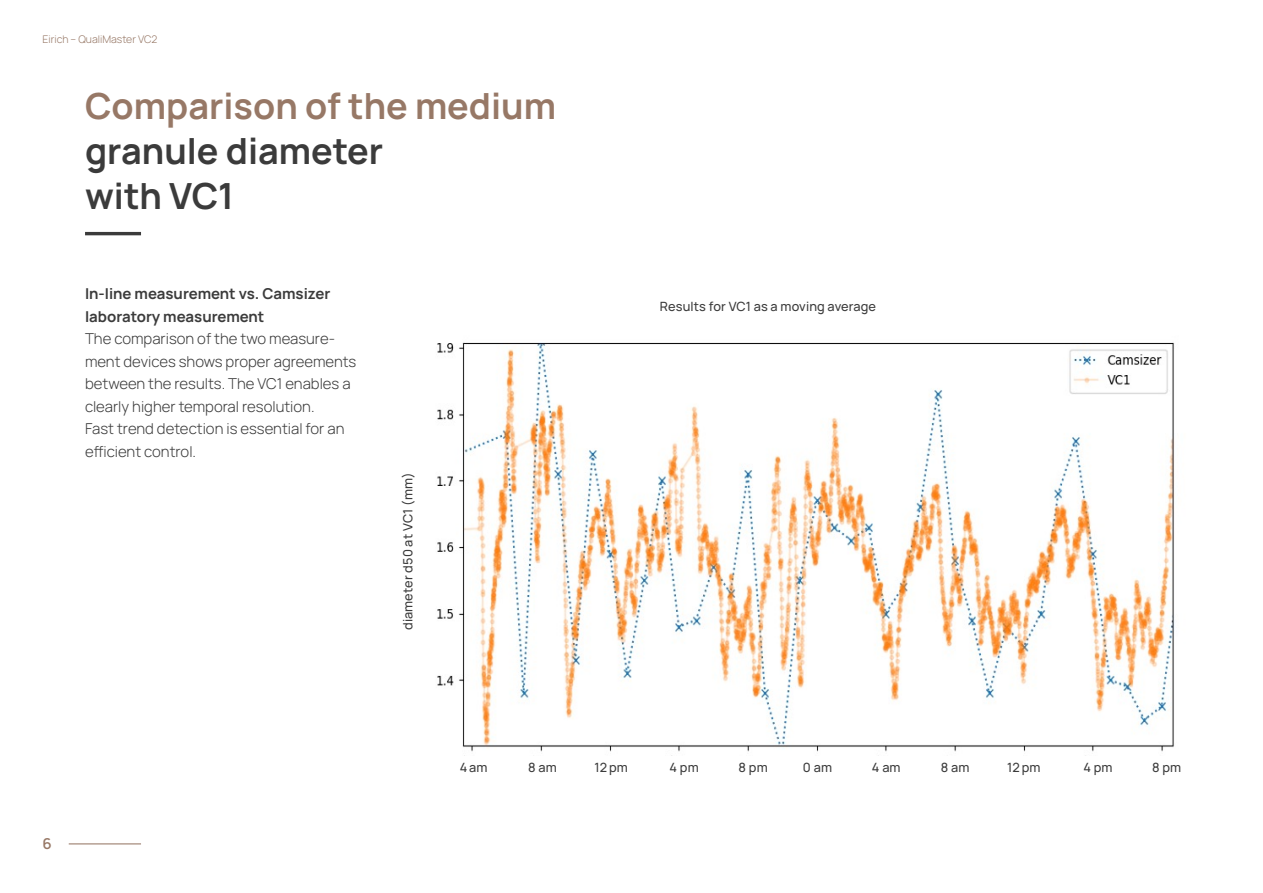
<style>
.page{position:relative;width:1263px;height:893px;background:#fff}
.page>*{position:absolute;margin:0;border:0;box-sizing:border-box;transform-origin:0 0}
.t1{font:700 36px/45px "Manrope";color:#3b3b3b}
.t2{font:700 36px "Manrope";color:#977866}
.t3{font:300 15px/22.5px "Manrope";color:#3b3b3b}
.t4{font:700 15px/22.5px "Manrope";color:#3b3b3b}
.t5{font:600 15px "Manrope";color:#977866}
.t6{font:500 12.75px "Manrope";letter-spacing:.01em;color:#3b3b3b}
.t7{font:300 10.5px "Manrope";color:#977866}
</style>
<div class="page">
<img style="left:437px;top:342px;width:738px;height:410px">
<hr style="left:85px;top:232px;width:56px;height:3px;background:#3b3b3b">
<hr style="left:69px;top:843px;width:72px;height:1px;background:#977866">
<p class="t7" style="left:43px;top:31px;width:116px">Eirich – QualiMaster VC2</p>
<h1 class="t2" style="left:85px;top:76px;width:472px">Comparison of the medium</h1>
<h1 class="t1" style="left:85px;top:126px;width:300px">granule diameter with VC1</h1>
<p class="t4" style="left:85px;top:281px;width:247px">In-line measurement vs. Camsizer laboratory measurement</p>
<p class="t3" style="left:85px;top:327px;width:273px">The comparison of the two measure&shy;ment devices shows proper agreements between the results. The VC1 enables a clearly higher temporal resolution.<br>Fast trend detection is essential for an efficient control.</p>
<p class="t6" style="left:398px;top:630px;width:159px;rotate:-90deg">diameter d50 at VC1 (mm)</p>
<p class="t6" style="left:660px;top:296px;width:218px">Results for VC1 as a moving average</p>
<p class="t5" style="left:43px;top:832px;width:11px">6</p>
<p class="t6" style="left:460px;top:757px;width:29px">4am</p>
<p class="t6" style="left:528px;top:757px;width:30px">8 am</p>
<p class="t6" style="left:595px;top:757px;width:35px">12pm</p>
<p class="t6" style="left:669px;top:757px;width:31px">4 pm</p>
<p class="t6" style="left:739px;top:757px;width:31px">8 pm</p>
<p class="t6" style="left:803px;top:757px;width:31px">0 am</p>
<p class="t6" style="left:872px;top:757px;width:30px">4 am</p>
<p class="t6" style="left:941px;top:757px;width:30px">8 am</p>
<p class="t6" style="left:1007px;top:757px;width:35px">12pm</p>
<p class="t6" style="left:1083px;top:757px;width:31px">4 pm</p>
<p class="t6" style="left:1152px;top:757px;width:31px">8 pm</p>
</div>
